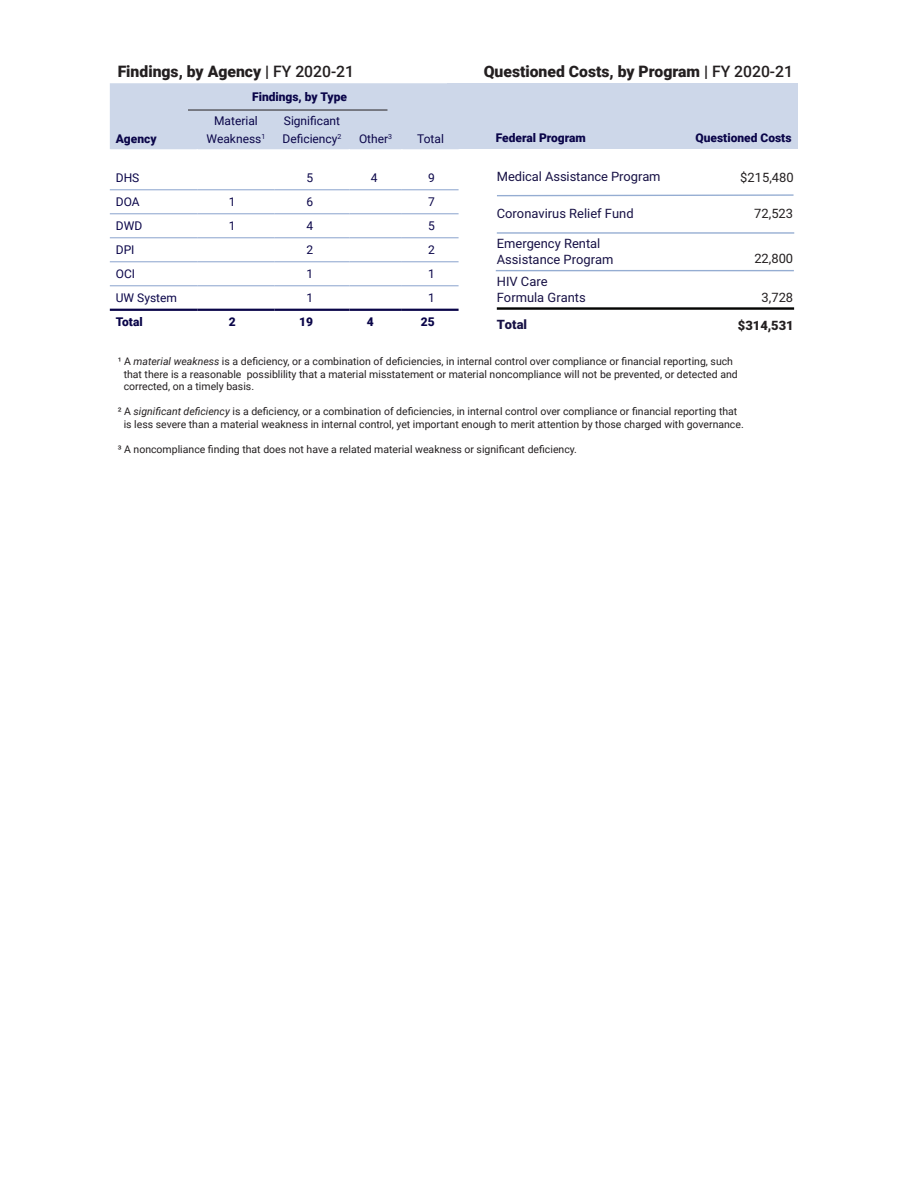
<style>
.page{position:relative;width:918px;height:1188px;background:#fff}
.page>*{position:absolute;margin:0;border:0;box-sizing:border-box;transform-origin:0 0}
.t1{font:900 15.75px "Roboto";color:#231f20}
.t2{font:12.9px/15.5px "Roboto";color:#171145}
.t3{font:12.9px "Roboto";color:#231f20}
.t4{font:900 12.9px "Roboto";color:#231f20}
.t5{font:900 12.9px "Roboto";color:#171145}
.t6{font:12px/18px "Roboto";color:#0a0549;text-align:center}
.t7{font:900 12px "Roboto";color:#0a0549}
.t8{font:10.5px/12.6px "Roboto";color:#231f20}
.s1{font-weight:500}
.s2{font-style:italic}
</style>
<div class="page">
<svg style="left:109px;top:83px;width:350px;height:228px"></svg>
<hr style="left:197px;top:165px;width:78px;height:2px;background:#fff">
<hr style="left:275px;top:165px;width:74px;height:2px;background:#fff">
<hr style="left:197px;top:189px;width:78px;height:1px;background:#96add2">
<hr style="left:275px;top:189px;width:74px;height:1px;background:#96add2">
<hr style="left:349px;top:189px;width:53px;height:1px;background:#96add2">
<hr style="left:402px;top:189px;width:57px;height:1px;background:#96add2">
<hr style="left:110px;top:213px;width:87px;height:1px;background:#96add2">
<hr style="left:197px;top:213px;width:78px;height:1px;background:#96add2">
<hr style="left:275px;top:213px;width:74px;height:1px;background:#96add2">
<hr style="left:349px;top:213px;width:53px;height:1px;background:#96add2">
<hr style="left:402px;top:213px;width:57px;height:1px;background:#96add2">
<hr style="left:110px;top:237px;width:87px;height:1px;background:#96add2">
<hr style="left:197px;top:237px;width:78px;height:1px;background:#96add2">
<hr style="left:275px;top:237px;width:74px;height:1px;background:#96add2">
<hr style="left:349px;top:237px;width:53px;height:1px;background:#96add2">
<hr style="left:402px;top:237px;width:57px;height:1px;background:#96add2">
<hr style="left:110px;top:261px;width:87px;height:1px;background:#96add2">
<hr style="left:197px;top:261px;width:78px;height:1px;background:#96add2">
<hr style="left:275px;top:261px;width:74px;height:1px;background:#96add2">
<hr style="left:349px;top:261px;width:53px;height:1px;background:#96add2">
<hr style="left:402px;top:261px;width:57px;height:1px;background:#96add2">
<hr style="left:110px;top:285px;width:87px;height:1px;background:#96add2">
<hr style="left:197px;top:285px;width:78px;height:1px;background:#96add2">
<hr style="left:275px;top:285px;width:74px;height:1px;background:#96add2">
<hr style="left:349px;top:285px;width:53px;height:1px;background:#96add2">
<hr style="left:402px;top:285px;width:57px;height:1px;background:#96add2">
<hr style="left:110px;top:309px;width:87px;height:2px;background:#0a0549">
<hr style="left:197px;top:309px;width:78px;height:2px;background:#0a0549">
<hr style="left:275px;top:309px;width:74px;height:2px;background:#0a0549">
<hr style="left:349px;top:309px;width:53px;height:2px;background:#0a0549">
<hr style="left:402px;top:309px;width:57px;height:2px;background:#0a0549">
<hr style="left:110px;top:189px;width:87px;height:1px;background:#96add2">
<div style="left:448px;top:83px;width:350px;height:66px;background:#cdd7e9"></div>
<hr style="left:188px;top:110px;width:199px;height:1px;background:#231f20">
<svg style="left:496px;top:194px;width:299px;height:78px"></svg>
<hr style="left:497px;top:307px;width:297px;height:3px;background:#040503">
<h1 class="t1" style="left:118px;top:60px;width:238px">Findings, by Agency | <span class="s1">FY 2020-21</span></h1>
<p class="t7" style="left:252px;top:89px;width:96px">Findings, by Type</p>
<p class="t7" style="left:116px;top:131px;width:42px">Agency</p>
<p class="t6" style="left:207px;top:112px;width:60px">Material<br>Weakness<sup>1</sup></p>
<p class="t6" style="left:283px;top:112px;width:60px;text-align:left">Significant<br>Deficiency<sup>2</sup></p>
<p class="t6" style="left:359px;top:130px;width:35px">Other<sup>3</sup></p>
<p class="t6" style="left:417px;top:130px;width:28px">Total</p>
<p class="t6" style="left:116px;top:169px;width:25px">DHS</p>
<p class="t6" style="left:306px;top:169px;width:8px">5</p>
<p class="t6" style="left:371px;top:169px;width:8px">4</p>
<p class="t6" style="left:428px;top:169px;width:8px">9</p>
<p class="t6" style="left:116px;top:193px;width:25px">DOA</p>
<p class="t6" style="left:229px;top:193px;width:8px">1</p>
<p class="t6" style="left:306px;top:193px;width:8px">6</p>
<p class="t6" style="left:428px;top:193px;width:8px">7</p>
<p class="t6" style="left:116px;top:217px;width:28px">DWD</p>
<p class="t6" style="left:229px;top:217px;width:8px">1</p>
<p class="t6" style="left:306px;top:217px;width:8px">4</p>
<p class="t6" style="left:428px;top:217px;width:8px">5</p>
<p class="t6" style="left:116px;top:241px;width:20px">DPI</p>
<p class="t6" style="left:306px;top:241px;width:8px">2</p>
<p class="t6" style="left:428px;top:241px;width:8px">2</p>
<p class="t6" style="left:116px;top:265px;width:21px">OCI</p>
<p class="t6" style="left:306px;top:265px;width:8px">1</p>
<p class="t6" style="left:428px;top:265px;width:8px">1</p>
<p class="t6" style="left:116px;top:289px;width:63px">UW System</p>
<p class="t6" style="left:306px;top:289px;width:8px">1</p>
<p class="t6" style="left:428px;top:289px;width:8px">1</p>
<p class="t7" style="left:116px;top:314px;width:28px">Total</p>
<p class="t7" style="left:229px;top:314px;width:8px">2</p>
<p class="t7" style="left:299px;top:314px;width:15px">19</p>
<p class="t7" style="left:367px;top:314px;width:8px">4</p>
<p class="t7" style="left:421px;top:314px;width:15px">25</p>
<h1 class="t1" style="left:484px;top:60px;width:311px">Questioned Costs, by Program | <span class="s1">FY 2020-21</span></h1>
<p class="t7" style="left:496px;top:129px;width:92px">Federal Program</p>
<p class="t7" style="left:696px;top:129px;width:97px">Questioned Costs</p>
<p class="t2" style="left:497px;top:168px;width:165px">Medical Assistance Program</p>
<p class="t3" style="left:740px;top:168px;width:55px">$215,480</p>
<p class="t2" style="left:497px;top:205px;width:138px">Coronavirus Relief Fund</p>
<p class="t3" style="left:754px;top:204px;width:41px">72,523</p>
<p class="t2" style="left:497px;top:235px;width:118px">Emergency Rental<br>Assistance Program</p>
<p class="t2" style="left:497px;top:274px;width:90px">HIV Care<br>Formula Grants</p>
<p class="t5" style="left:497px;top:316px;width:32px">Total</p>
<p class="t3" style="left:754px;top:249px;width:40px">22,800</p>
<p class="t3" style="left:762px;top:289px;width:33px">3,728</p>
<p class="t4" style="left:738px;top:316px;width:57px">$314,531</p>
<p class="t8" style="left:124px;top:354px;width:616px;text-indent:-6px">¹ A <span class="s2">material weakness</span> is a deficiency, or a combination of deficiencies, in internal control over compliance or financial reporting, such that there is a reasonable possiblility that a material misstatement or material noncompliance will not be prevented, or detected and corrected, on a timely basis.</p>
<p class="t8" style="left:124px;top:405px;width:622px;text-indent:-6px">² A <span class="s2">significant deficiency</span> is a deficiency, or a combination of deficiencies, in internal control over compliance or financial reporting that is less severe than a material weakness in internal control, yet important enough to merit attention by those charged with governance.</p>
<p class="t8" style="left:118px;top:443px;width:461px">³ A noncompliance finding that does not have a related material weakness or significant deficiency.</p>
</div>
